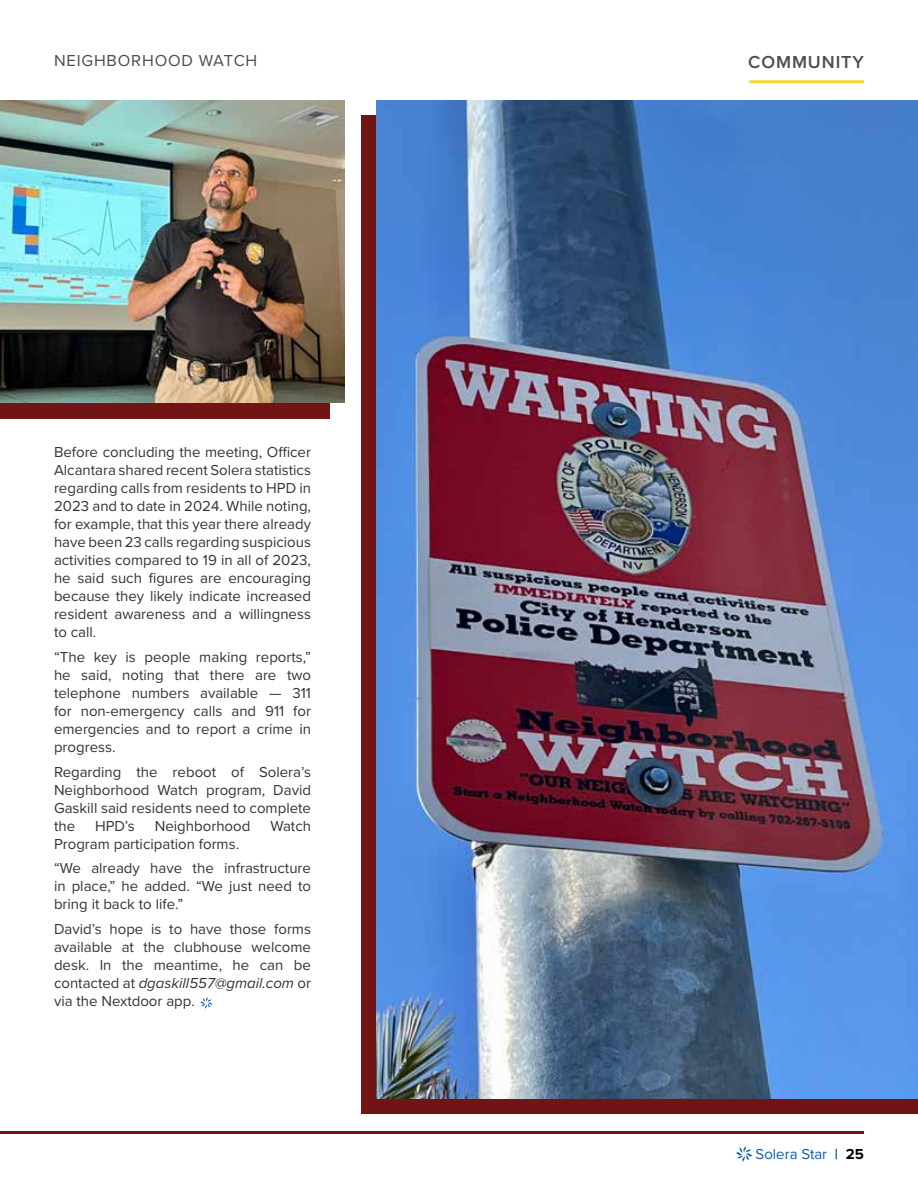
<style>
.page{position:relative;width:918px;height:1188px;background:#fff}
.page>*{position:absolute;margin:0;border:0;box-sizing:border-box;transform-origin:0 0}
.t1{font:600 18px "Proxima Nova";letter-spacing:.05em;color:#4d4d4f}
.t2{font:16.5px "Proxima Nova";letter-spacing:.05em;color:#4d4d4f}
.t3{font:15px/18px "Proxima Nova";color:#343433;text-align:justify}
.t4{font:15px "Proxima Nova";color:#0e5daa}
.s1{font-style:italic}
.s2{font-weight:700}
.s3{font-weight:700;color:#000}
</style>
<div class="page">
<div style="left:0;top:116px;width:330px;height:302px;background:#701514"></div>
<div style="left:362px;top:115px;width:556px;height:999px;background:#701514"></div>
<hr style="left:0;top:1131px;width:864px;height:3px;background:#701514">
<svg style="left:200px;top:997px;width:13px;height:12px"></svg>
<img style="left:0;top:100px;width:345px;height:303px">
<img style="left:377px;top:100px;width:541px;height:999px">
<svg style="left:736px;top:1146px;width:17px;height:16px"></svg>
<hr style="left:749px;top:80px;width:115px;height:3px;background:#f7d52f">
<p class="t2" style="left:54px;top:48px;width:205px">NEIGHBORHOOD WATCH</p>
<p class="t3" style="left:54px;top:442px;width:259px">Before concluding the meeting, Officer Alcantara shared recent Solera statistics regarding calls from residents to HPD in 2023 and to date in 2024. While noting, for example, that this year there already have been 23 calls regarding suspicious activities compared to 19 in all of 2023, he said such figures are encouraging because they likely indicate increased resident awareness and a willingness to call.</p>
<p class="t3" style="left:54px;top:647px;width:259px">“The key is people making reports,” he said, noting that there are two telephone numbers available — 311 for non-emergency calls and 911 for emergencies and to report a crime in progress.</p>
<p class="t3" style="left:54px;top:762px;width:259px">Regarding the reboot of Solera’s Neighborhood Watch program, David Gaskill said residents need to complete the</p>
<p class="t3" style="left:95px;top:816px;width:41px">HPD’s</p>
<p class="t3" style="left:155px;top:816px;width:97px">Neighborhood</p>
<p class="t3" style="left:270px;top:816px;width:42px">Watch</p>
<p class="t3" style="left:54px;top:831px;width:259px;line-height:24.8px">Program participation forms.<br>“We already have the infrastructure</p>
<p class="t3" style="left:54px;top:877px;width:259px">in place,” he added. “We just need to bring it back to life.”</p>
<p class="t3" style="left:54px;top:919px;width:259px">David’s hope is to have those forms available at the clubhouse welcome desk. In the meantime, he can be contacted at <span class="s1">dgaskill557@gmail.com</span> or via the Nextdoor app.</p>
<p class="t1" style="left:748px;top:49px;width:117px">COMMUNITY</p>
<p class="t4" style="left:756px;top:1143px;width:110px">Solera Star <span class="s2">|</span> <span class="s3">25</span></p>
</div>
